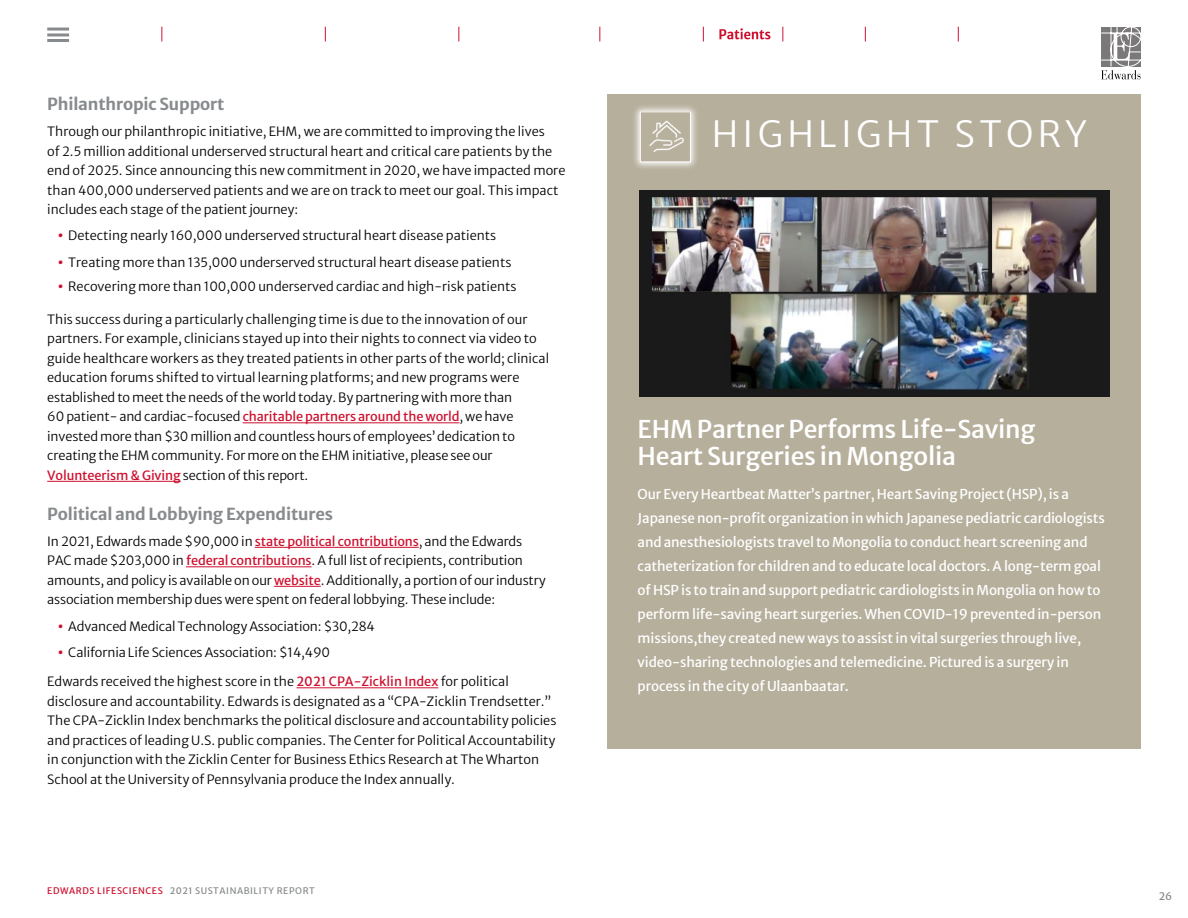
<style>
.page{position:relative;width:1188px;height:918px;background:#fff}
.page>*{position:absolute;margin:0;border:0;box-sizing:border-box;transform-origin:0 0}
.t1{font:36px "Merriweather Sans";letter-spacing:.12em;color:#fff}
.t2{font:500 24.3px/27px "Merriweather Sans";letter-spacing:-.01em;color:#fff}
.t3{font:700 16.5px "Merriweather Sans";letter-spacing:-.01em;color:#888b8d}
.t4{font:13.5px/24px "Merriweather Sans";letter-spacing:-.01em;color:#fff}
.t5{font:12.75px/19.5px "Merriweather Sans";color:#000}
.t6{font:10.5px "Merriweather Sans";color:#888b8d}
.t7{font:9px "Merriweather Sans";letter-spacing:.06em;color:#888b8d}
.s1{font-size:21.75px;color:#ce102e}
.s2{color:#ce102e}
</style>
<div class="page">
<svg style="left:1101px;top:27px;width:40px;height:52px"></svg>
<svg style="left:719px;top:28px;width:51px;height:11px"></svg>
<hr style="left:47px;top:39px;width:22px;height:3px;background:#888b8d">
<hr style="left:47px;top:33px;width:22px;height:3px;background:#888b8d">
<hr style="left:47px;top:28px;width:22px;height:3px;background:#888b8d">
<svg style="left:161px;top:27px;width:1px;height:14px"></svg>
<svg style="left:325px;top:27px;width:1px;height:14px"></svg>
<svg style="left:458px;top:27px;width:1px;height:14px"></svg>
<svg style="left:599px;top:27px;width:1px;height:14px"></svg>
<svg style="left:703px;top:27px;width:1px;height:14px"></svg>
<svg style="left:782px;top:27px;width:1px;height:14px"></svg>
<svg style="left:865px;top:27px;width:1px;height:14px"></svg>
<svg style="left:958px;top:27px;width:1px;height:14px"></svg>
<hr style="left:243px;top:422px;width:217px;height:1px;background:#ce102e">
<hr style="left:47px;top:481px;width:134px;height:1px;background:#ce102e">
<hr style="left:255px;top:547px;width:164px;height:1px;background:#ce102e">
<hr style="left:186px;top:566px;width:126px;height:1px;background:#ce102e">
<hr style="left:274px;top:586px;width:47px;height:1px;background:#ce102e">
<hr style="left:296px;top:687px;width:142px;height:1px;background:#ce102e">
<div style="left:608px;top:94px;width:533px;height:654px;background:#b6af9c"></div>
<div style="left:632px;top:103px;width:67px;height:67px;background:#fff;opacity:.96"></div>
<img style="left:642px;top:113px;width:47px;height:47px">
<div style="left:640px;top:111px;width:51px;height:51px;border:1px solid #fff"></div>
<img style="left:639px;top:190px;width:471px;height:206px">
<p class="t3" style="left:47px;top:90px;width:179px">Philanthropic Support</p>
<p class="t5" style="left:47px;top:120px;width:520px">Through our philanthropic initiative, EHM, we are committed to improving the lives<br>of 2.5 million additional underserved structural heart and critical care patients by the end of 2025. Since announcing this new commitment in 2020, we have impacted more than 400,000 underserved patients and we are on track to meet our goal. This impact includes each stage of the patient journey:</p>
<p class="t5" style="left:56px;top:225px;width:442px"><span class="s1">•</span> Detecting nearly 160,000 underserved structural heart disease patients</p>
<p class="t5" style="left:56px;top:251px;width:457px"><span class="s1">•</span> Treating more than 135,000 underserved structural heart disease patients</p>
<p class="t5" style="left:56px;top:275px;width:462px"><span class="s1">•</span> Recovering more than 100,000 underserved cardiac and high-risk patients</p>
<p class="t5" style="left:47px;top:308px;width:503px">This success during a particularly challenging time is due to the innovation of our partners. For example, clinicians stayed up into their nights to connect via video to guide healthcare workers as they treated patients in other parts of the world; clinical education forums shifted to virtual learning platforms; and new programs were established to meet the needs of the world today. By partnering with more than<br>60 patient- and cardiac-focused <span class="s2">charitable partners around the world</span>, we have invested more than $30 million and countless hours of employees’ dedication to creating the EHM community. For more on the EHM initiative, please see our <span class="s2">Volunteerism &amp; Giving</span> section of this report.</p>
<p class="t3" style="left:47px;top:499px;width:287px">Political and Lobbying Expenditures</p>
<p class="t5" style="left:47px;top:530px;width:500px">In 2021, Edwards made $90,000 in <span class="s2">state political contributions</span>, and the Edwards PAC made $203,000 in <span class="s2">federal contributions</span>. A full list of recipients, contribution amounts, and policy is available on our <span class="s2">website</span>. Additionally, a portion of our industry association membership dues were spent on federal lobbying. These include:</p>
<p class="t5" style="left:56px;top:615px;width:320px"><span class="s1">•</span> Advanced Medical Technology Association: $30,284</p>
<p class="t5" style="left:56px;top:641px;width:275px"><span class="s1">•</span> California Life Sciences Association: $14,490</p>
<p class="t5" style="left:47px;top:670px;width:511px">Edwards received the highest score in the <span class="s2">2021 CPA-Zicklin Index</span> for political disclosure and accountability. Edwards is designated as a “CPA-Zicklin Trendsetter.” The CPA-Zicklin Index benchmarks the political disclosure and accountability policies and practices of leading U.S. public companies. The Center for Political Accountability in conjunction with the Zicklin Center for Business Ethics Research at The Wharton School at the University of Pennsylvania produce the Index annually.</p>
<p class="t7" style="left:47px;top:883px;width:269px"><span class="s2">EDWARDS LIFESCIENCES</span> 2021 SUSTAINABILITY REPORT</p>
<h1 class="t1" style="left:712px;top:102px;width:377px">HIGHLIGHT STORY</h1>
<h2 class="t2" style="left:638px;top:413px;width:399px">EHM Partner Performs Life-Saving<br>Heart Surgeries in Mongolia</h2>
<p class="t4" style="left:638px;top:481px;width:469px">Our Every Heartbeat Matter’s partner, Heart Saving Project (HSP), is a Japanese non-profit organization in which Japanese pediatric cardiologists and anesthesiologists travel to Mongolia to conduct heart screening and catheterization for children and to educate local doctors. A long-term goal of HSP is to train and support pediatric cardiologists in Mongolia on how to perform life-saving heart surgeries. When COVID-19 prevented in-person missions,they created new ways to assist in vital surgeries through live, video-sharing technologies and telemedicine. Pictured is a surgery in process in the city of Ulaanbaatar.</p>
<p class="t6" style="left:1159px;top:887px;width:15px">26</p>
</div>
